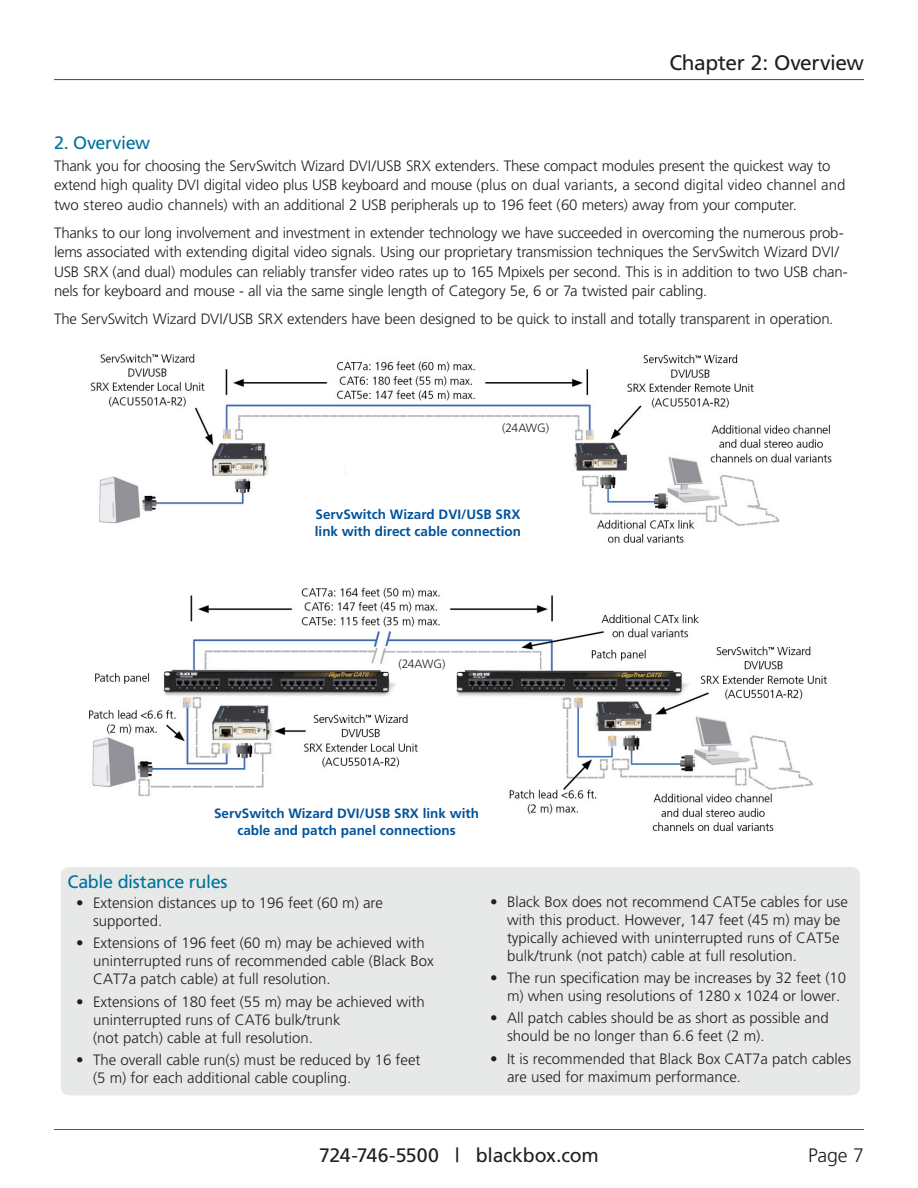
<style>
.page{position:relative;width:918px;height:1188px;background:#fff}
.page>*{position:absolute;margin:0;border:0;box-sizing:border-box;transform-origin:0 0}
.pageheader-whtpaper{font:21px "Frutiger";letter-spacing:-.02em;color:#231f20}
.t1{font:19.5px "Frutiger";letter-spacing:-.01em;color:#231f20}
.t2{font:300 19.5px "Frutiger";color:#231f20}
.BBT_Heading_NO_TOC{font:18px "Frutiger";letter-spacing:-.02em;color:#00729c}
.BBT_Heading_level_1{font:18px "Frutiger";letter-spacing:-.02em;color:#00729c}
.BBT_Body_text{font:300 15px/19.5px "Frutiger";letter-spacing:-.015em;color:#231f20}
.Body_Bullet_1{font:300 15px/18px "Frutiger";color:#231f20}
.Diagram_head_-_large{font:700 13.5px/16.2px "Frutiger";color:#00539c}
.BBT_Body_text-2{font:300 12px "Frutiger";letter-spacing:-.025em;color:#231f20}
</style>
<div class="page">
<hr style="left:54px;top:1129px;width:810px;height:1px;background:#00729c">
<hr style="left:54px;top:79px;width:810px;height:1px;background:#00729c">
<img style="left:90px;top:353px;width:742px;height:190px">
<img style="left:89px;top:587px;width:739px;height:244px">
<div style="left:61px;top:867px;width:799px;height:228px;background:#e7e8e8;border-radius:9px"></div>
<p class="pageheader-whtpaper" style="left:669px;top:51px;width:196px">Chapter 2: Overview</p>
<p class="BBT_Heading_level_1" style="left:54px;top:132px;width:98px">2. Overview</p>
<p class="BBT_Body_text" style="left:54px;top:156px;width:793px">Thank you for choosing the ServSwitch Wizard DVI/USB SRX extenders. These compact modules present the quickest way to extend high quality DVI digital video plus USB keyboard and mouse (plus on dual variants, a second digital video channel and two stereo audio channels) with an additional 2 USB peripherals up to 196 feet (60 meters) away from your computer.</p>
<p class="BBT_Body_text" style="left:54px;top:223px;width:795px">Thanks to our long involvement and investment in extender technology we have succeeded in overcoming the numerous prob&shy;lems associated with extending digital video signals. Using our proprietary transmission techniques the ServSwitch Wizard DVI/ USB SRX (and dual) modules can reliably transfer video rates up to 165 Mpixels per second. This is in addition to two USB chan&shy;nels for keyboard and mouse - all via the same single length of Category 5e, 6 or 7a twisted pair cabling.</p>
<p class="BBT_Body_text" style="left:54px;top:309px;width:781px">The ServSwitch Wizard DVI/USB SRX extenders have been designed to be quick to install and totally transparent in operation.</p>
<p class="BBT_Body_text-2" style="left:502px;top:421px;width:49px">(24AWG)</p>
<p class="Diagram_head_-_large" style="left:315px;top:507px;width:208px">ServSwitch Wizard DVI/USB SRX link with direct cable connection</p>
<p class="BBT_Body_text-2" style="left:398px;top:657px;width:49px">(24AWG)</p>
<p class="Diagram_head_-_large" style="left:214px;top:806px;width:266px;text-align:center">ServSwitch Wizard DVI/USB SRX link with cable and patch panel connections</p>
<p class="BBT_Heading_NO_TOC" style="left:68px;top:871px;width:162px">Cable distance rules</p>
<p class="Body_Bullet_1" style="left:93px;top:894px;width:292px;text-indent:-17px">• Extension distances up to 196 feet (60 m) are supported.</p>
<p class="Body_Bullet_1" style="left:93px;top:934px;width:342px;text-indent:-17px">• Extensions of 196 feet (60 m) may be achieved with uninterrupted runs of recommended cable (Black Box<br>CAT7a patch cable) at full resolution.</p>
<p class="Body_Bullet_1" style="left:93px;top:992px;width:333px;text-indent:-17px">• Extensions of 180 feet (55 m) may be achieved with uninterrupted runs of CAT6 bulk/trunk<br>(not patch) cable at full resolution.</p>
<p class="Body_Bullet_1" style="left:93px;top:1051px;width:329px;text-indent:-17px">• The overall cable run(s) must be reduced by 16 feet (5 m) for each additional cable coupling.</p>
<p class="Body_Bullet_1" style="left:507px;top:893px;width:342px;text-indent:-17px">• Black Box does not recommend CAT5e cables for use with this product. However, 147 feet (45 m) may be typically achieved with uninterrupted runs of CAT5e bulk/trunk (not patch) cable at full resolution.</p>
<p class="Body_Bullet_1" style="left:507px;top:969px;width:341px;text-indent:-17px">• The run specification may be increases by 32 feet (10 m) when using resolutions of 1280 x 1024 or lower.</p>
<p class="Body_Bullet_1" style="left:507px;top:1009px;width:323px;text-indent:-17px">• All patch cables should be as short as possible and should be no longer than 6.6 feet (2 m).</p>
<p class="Body_Bullet_1" style="left:507px;top:1050px;width:346px;text-indent:-17px">• It is recommended that Black Box CAT7a patch cables are used for maximum performance.</p>
<p class="t1" style="left:319px;top:1143px;width:281px">724-746-5500 | blackbox.com</p>
<p class="t2" style="left:808px;top:1144px;width:57px">Page 7</p>
</div>
